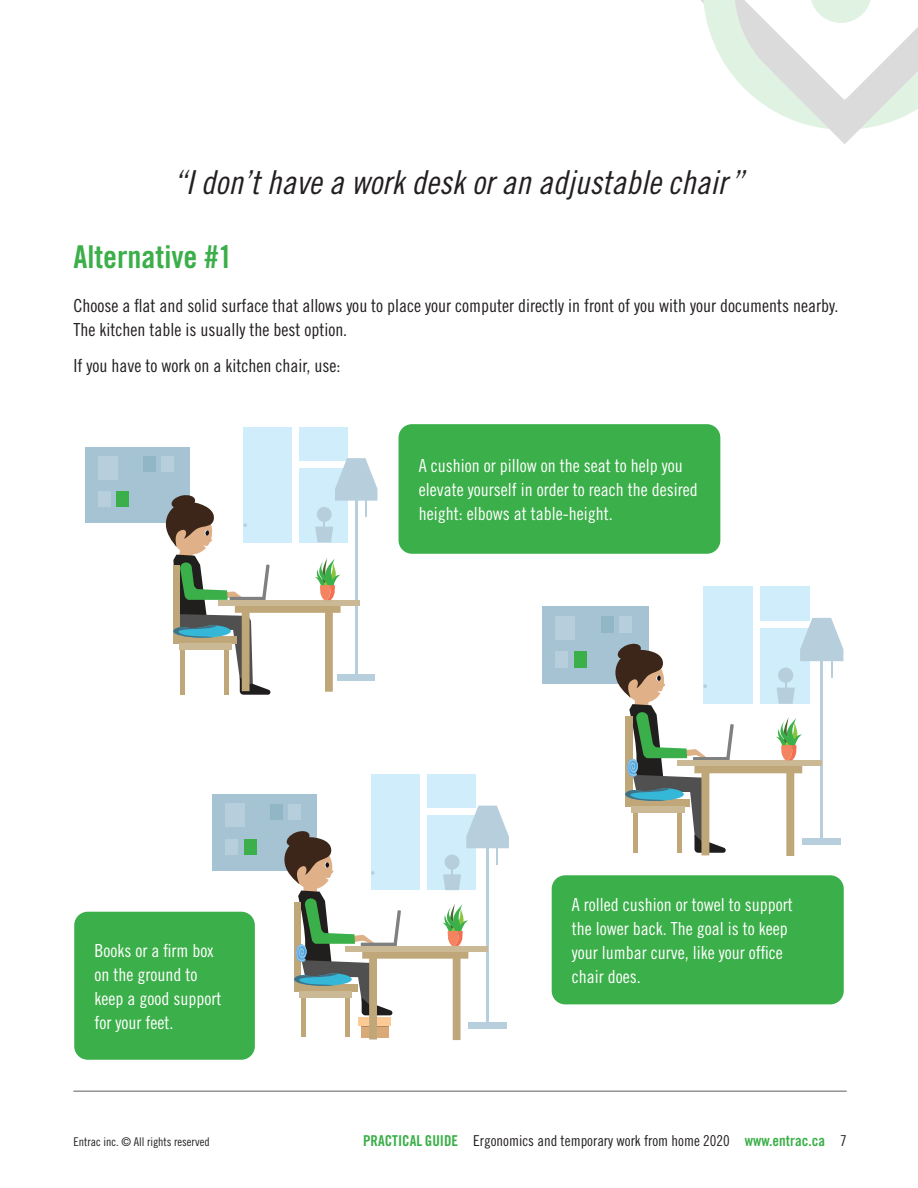
<style>
.page{position:relative;width:918px;height:1188px;background:#fff}
.page>*{position:absolute;margin:0;border:0;box-sizing:border-box;transform-origin:0 0}
.t1{font:33px "Trade Gothic Cond Eighteen Obl";color:#231f20}
.t2{font:31.5px "Trade Gothic Bold Cond Twenty";color:#3baf49}
.t3{font:18px/24px "Trade Gothic Cond Eighteen";color:#fff}
.t4{font:18px/24px "Trade Gothic Cond Eighteen";color:#231f20}
.t5{font:15px "Trade Gothic Cond Eighteen";color:#231f20}
.t6{font:12px "Trade Gothic Cond Eighteen";color:#231f20}
.s1{font-family:"Trade Gothic Bold Cond Twenty";color:#3baf49}
</style>
<div class="page">
<svg style="left:701px;top:0;width:217px;height:144px"></svg>
<hr style="left:73px;top:1091px;width:774px;height:1px;background:#605e5f">
<div style="left:74px;top:912px;width:181px;height:148px;background:#3baf49;border-radius:14px"></div>
<div style="left:552px;top:875px;width:292px;height:129px;background:#3baf49;border-radius:14px"></div>
<div style="left:399px;top:424px;width:321px;height:130px;background:#3baf49;border-radius:14px"></div>
<div style="left:86px;top:447px;width:104px;height:76px;background:#a5c3d2"></div>
<div style="left:98px;top:456px;width:19px;height:23px;background:#b7cfdc"></div>
<div style="left:143px;top:456px;width:13px;height:16px;background:#91b6c6"></div>
<div style="left:98px;top:491px;width:12px;height:16px;background:#b7cfdc"></div>
<div style="left:117px;top:491px;width:12px;height:16px;background:#3baf49"></div>
<div style="left:161px;top:456px;width:13px;height:16px;background:#b7cfdc"></div>
<div style="left:243px;top:427px;width:49px;height:115px;background:#cfedfb"></div>
<div style="left:299px;top:427px;width:49px;height:34px;background:#cfedfb"></div>
<svg style="left:165px;top:458px;width:212px;height:237px"></svg>
<div style="left:543px;top:607px;width:106px;height:77px;background:#a5c3d2"></div>
<div style="left:555px;top:616px;width:20px;height:24px;background:#b7cfdc"></div>
<div style="left:601px;top:616px;width:13px;height:16px;background:#91b6c6"></div>
<div style="left:555px;top:652px;width:13px;height:16px;background:#b7cfdc"></div>
<div style="left:574px;top:652px;width:13px;height:16px;background:#3baf49"></div>
<div style="left:619px;top:616px;width:13px;height:16px;background:#b7cfdc"></div>
<div style="left:703px;top:586px;width:50px;height:118px;background:#cfedfb"></div>
<div style="left:760px;top:586px;width:50px;height:35px;background:#cfedfb"></div>
<svg style="left:615px;top:618px;width:228px;height:238px"></svg>
<div style="left:213px;top:794px;width:104px;height:77px;background:#a5c3d2"></div>
<div style="left:225px;top:804px;width:19px;height:23px;background:#b7cfdc"></div>
<div style="left:270px;top:804px;width:13px;height:16px;background:#91b6c6"></div>
<div style="left:225px;top:839px;width:13px;height:16px;background:#b7cfdc"></div>
<div style="left:244px;top:839px;width:12px;height:16px;background:#3baf49"></div>
<div style="left:288px;top:804px;width:13px;height:16px;background:#b7cfdc"></div>
<div style="left:371px;top:775px;width:49px;height:115px;background:#cfedfb"></div>
<div style="left:427px;top:775px;width:49px;height:33px;background:#cfedfb"></div>
<svg style="left:284px;top:806px;width:225px;height:234px"></svg>
<h1 class="t1" style="left:173px;top:163px;width:572px">“I don’t have a work desk or an adjustable chair”</h1>
<h2 class="t2" style="left:73px;top:237px;width:161px">Alternative #1</h2>
<p class="t4" style="left:73px;top:293px;width:767px">Choose a flat and solid surface that allows you to place your computer directly in front of you with your documents nearby.<br>The kitchen table is usually the best option.</p>
<p class="t4" style="left:73px;top:353px;width:268px">If you have to work on a kitchen chair, use:</p>
<p class="t3" style="left:94px;top:938px;width:128px">Books or a firm box on the ground to keep a good support for your feet.</p>
<p class="t3" style="left:419px;top:453px;width:280px">A cushion or pillow on the seat to help you elevate yourself in order to reach the desired height: elbows at table-height.</p>
<p class="t3" style="left:572px;top:892px;width:222px">A rolled cushion or towel to support the lower back. The goal is to keep your lumbar curve, like your office chair does.</p>
<p class="t6" style="left:73px;top:1134px;width:138px">Entrac inc. © All rights reserved</p>
<p class="t5" style="left:363px;top:1131px;width:485px"><span class="s1">PRACTICAL GUIDE</span> Ergonomics and temporary work from home 2020 <span class="s1">www.entrac.ca</span> 7</p>
</div>
